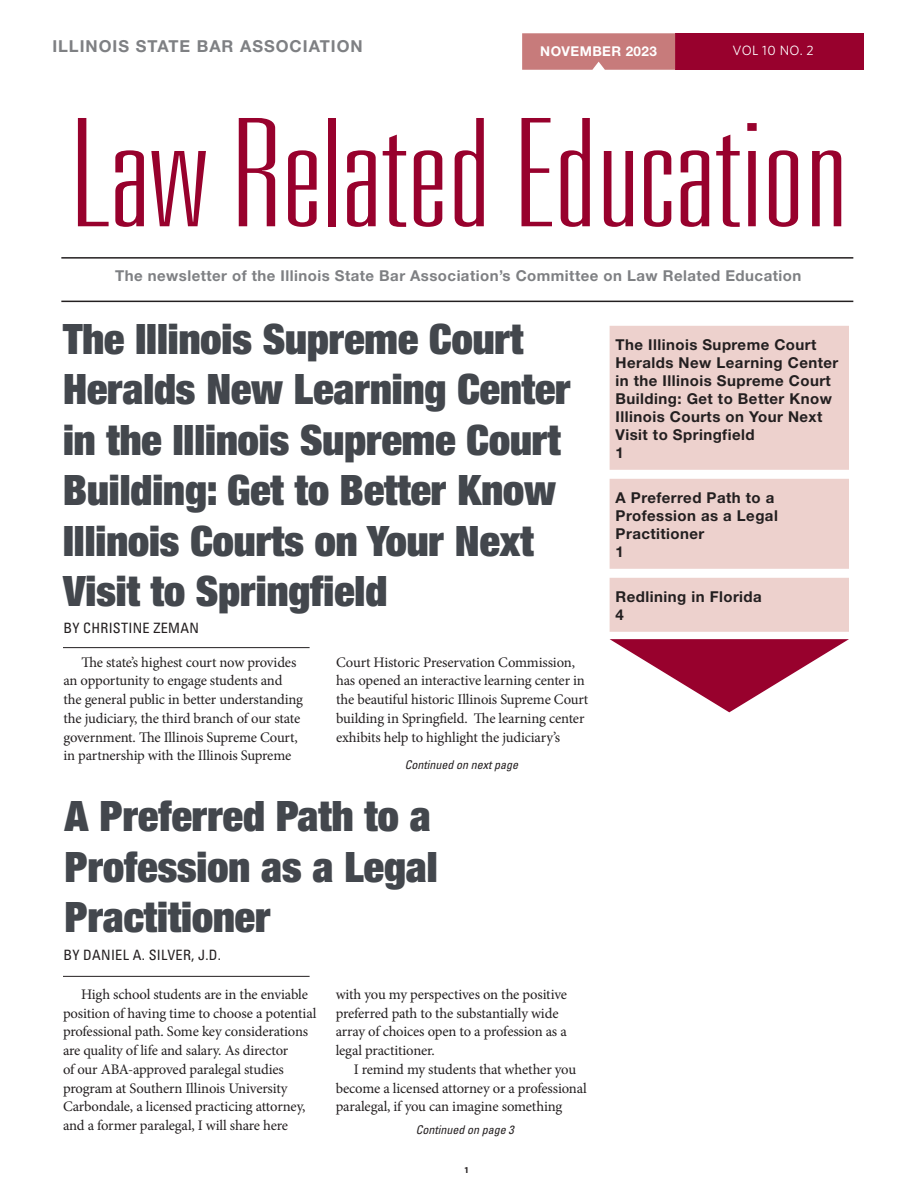
<style>
.page{position:relative;width:918px;height:1188px;background:#fff}
.page>*{position:absolute;margin:0;border:0;box-sizing:border-box;transform-origin:0 0}
.t1{font:100 ultra-condensed 150px "Univers LT Std";color:#98012d;scale:1.41 1}
.headline{font:900 condensed 42px/50.4px "Helvetica Neue LT Std";color:#43474d}
.t2{font:700 16.5px "Helvetica Neue LT Std";letter-spacing:.06em;color:#7e8083}
.t3{font:700 15px/18px "Helvetica Neue LT Std";letter-spacing:.03em;color:#231f20}
.t4{font:700 15px "Helvetica Neue LT Std";letter-spacing:.03em;color:#7e8083}
.body{font:14.7px/18.8px "Minion Pro";letter-spacing:-.01em;color:#231f20}
.byline{font:condensed 14.25px "Univers LT Std";letter-spacing:.02em;color:#231f20}
.Inside{font:700 13.5px "Helvetica Neue LT Std";letter-spacing:.03em;color:#fff}
.Inside-2{font:13.5px "Whitney";letter-spacing:.03em;color:#fff}
.blurb{font:italic condensed 12px "Univers LT Std";color:#231f20}
.t5{font:700 9px "Myriad Pro";color:#231f20}
</style>
<div class="page">
<div style="left:675px;top:33px;width:189px;height:37px;background:#98012d"></div>
<div style="left:522px;top:33px;width:153px;height:37px;background:#c77b7b"></div>
<hr style="left:61px;top:257px;width:792px;height:2px;background:#231f20">
<hr style="left:61px;top:301px;width:792px;height:1px;background:#231f20">
<div style="left:610px;top:326px;width:239px;height:144px;background:#edd1cd"></div>
<div style="left:610px;top:479px;width:239px;height:90px;background:#edd1cd"></div>
<div style="left:610px;top:578px;width:239px;height:54px;background:#edd1cd"></div>
<svg style="left:610px;top:639px;width:239px;height:73px"></svg>
<hr style="left:63px;top:976px;width:247px;height:1px;background:#231f20">
<hr style="left:63px;top:647px;width:247px;height:1px;background:#231f20">
<p class="t2" style="left:52px;top:36px;width:312px">ILLINOIS STATE BAR ASSOCIATION</p>
<p class="Inside" style="left:540px;top:43px;width:118px">NOVEMBER 2023</p>
<p class="Inside-2" style="left:732px;top:42px;width:83px">VOL 10 NO. 2</p>
<h1 class="t1" style="left:71px;top:97px;width:553px">Law Related Education</h1>
<p class="t4" style="left:115px;top:266px;width:688px">The newsletter of the Illinois State Bar Association’s Committee on Law Related Education</p>
<p class="headline" style="left:63px;top:313px;width:509px">The Illinois Supreme Court<br>Heralds New Learning Center in the Illinois Supreme Court<br>Building: Get to Better Know<br>Illinois Courts on Your Next<br>Visit to Springfield</p>
<p class="byline" style="left:63px;top:619px;width:137px">BY CHRISTINE ZEMAN</p>
<p class="body" style="left:63px;top:653px;width:241px;text-indent:18px">The state’s highest court now provides an opportunity to engage students and the general public in better understanding the judiciary, the third branch of our state government. The Illinois Supreme Court, in partnership with the Illinois Supreme</p>
<p class="body" style="left:336px;top:653px;width:254px">Court Historic Preservation Commission, has opened an interactive learning center in the beautiful historic Illinois Supreme Court building in Springfield. The learning center exhibits help to highlight the judiciary’s</p>
<p class="blurb" style="left:405px;top:757px;width:115px">Continued on next page</p>
<p class="headline" style="left:64px;top:790px;width:375px">A Preferred Path to a<br>Profession as a Legal<br>Practitioner</p>
<p class="byline" style="left:63px;top:946px;width:159px">BY DANIEL A. SILVER, J.D.</p>
<p class="body" style="left:63px;top:985px;width:255px;text-indent:18px">High school students are in the enviable position of having time to choose a potential professional path. Some key considerations are quality of life and salary. As director<br>of our ABA-approved paralegal studies program at Southern Illinois University Carbondale, a licensed practicing attorney, and a former paralegal, I will share here</p>
<p class="body" style="left:336px;top:985px;width:233px">with you my perspectives on the positive preferred path to the substantially wide array of choices open to a profession as a legal practitioner.</p>
<p class="body" style="left:336px;top:1060px;width:253px;text-indent:18px">I remind my students that whether you become a licensed attorney or a professional paralegal, if you can imagine something</p>
<p class="blurb" style="left:416px;top:1122px;width:99px">Continued on page 3</p>
<p class="t5" style="left:464px;top:1164px;width:6px">1</p>
<p class="t3" style="left:616px;top:335px;width:224px">The Illinois Supreme Court<br>Heralds New Learning Center in the Illinois Supreme Court<br>Building: Get to Better Know<br>Illinois Courts on Your Next<br>Visit to Springfield<br>1</p>
<p class="t3" style="left:616px;top:488px;width:164px">A Preferred Path to a<br>Profession as a Legal<br>Practitioner<br>1</p>
<p class="t3" style="left:616px;top:587px;width:148px">Redlining in Florida<br>4</p>
</div>
